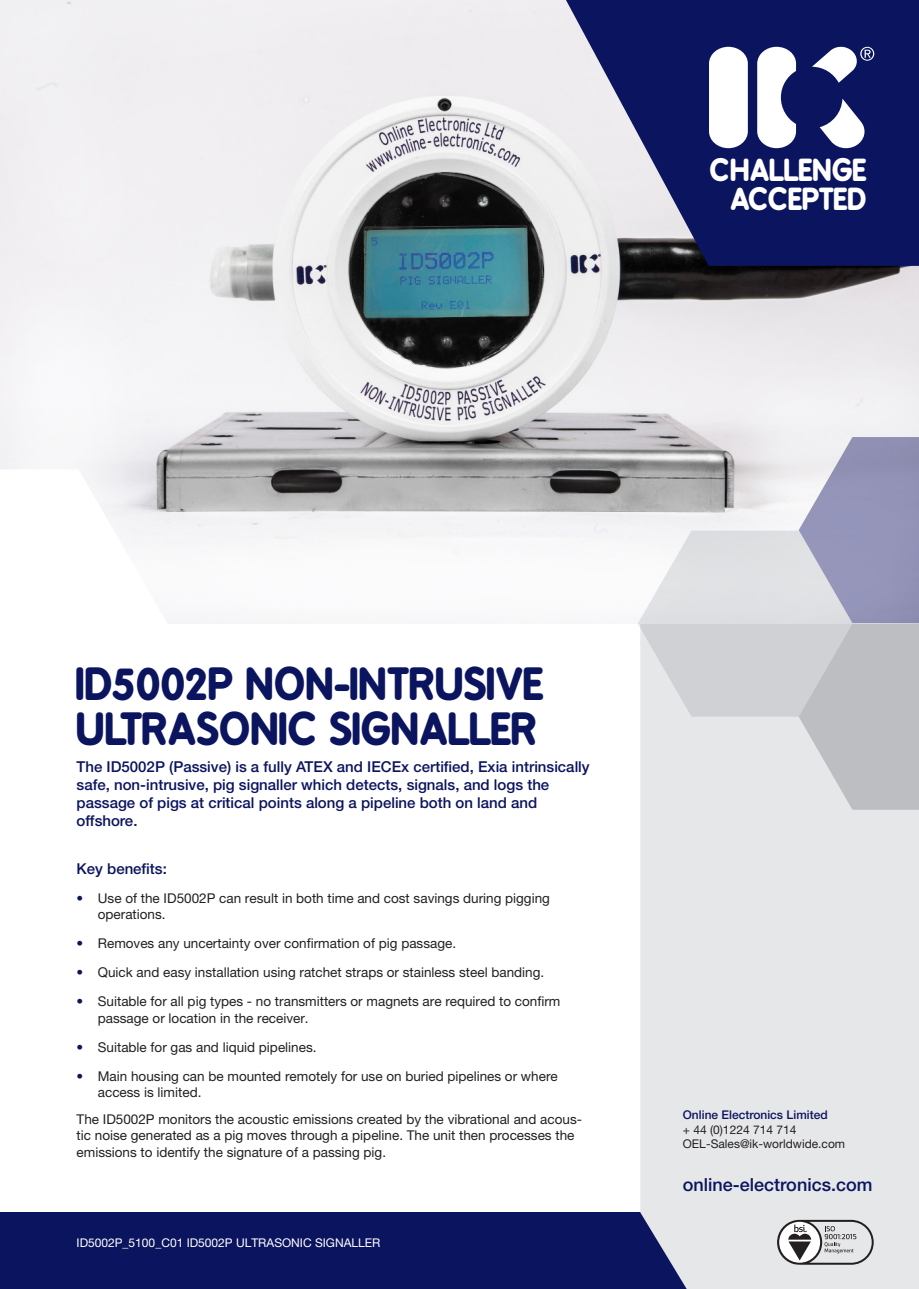
<style>
.page{position:relative;width:919px;height:1289px;background:#fff}
.page>*{position:absolute;margin:0;border:0;box-sizing:border-box;transform-origin:0 0}
.t1{font:700 42px/45px "B Preplay";color:#0b145e}
.t2{font:700 28.8px/28.8px "B Preplay";color:#fff;text-align:right}
.t3{font:500 18px "Helvetica Neue LT Pro";color:#0b145e}
.t4{font:500 15px/18px "Helvetica Neue LT Pro";color:#0b145e}
.t5{font:13.5px/16.2px "Helvetica Neue LT Pro";color:#231f20}
.t6{font:12px/14.4px "Helvetica Neue LT Pro";color:#231f20}
.t7{font:12px "Helvetica Neue LT Pro";color:#fff}
.s1{color:#0b145e}
.s2{font-weight:500;color:#0b145e}
</style>
<div class="page">
<div style="left:0;top:1212px;width:918px;height:76px;background:#0b145e"></div>
<div style="left:640px;top:809px;width:278px;height:479px;background:#e6e7e9"></div>
<img style="left:0;top:0;width:918px;height:623px">
<svg style="left:566px;top:0;width:352px;height:266px;background:#3c427a"></svg>
<svg style="left:709px;top:46px;width:165px;height:102px"></svg>
<svg style="left:637px;top:437px;width:281px;height:372px;background:#cacbd3"></svg>
<svg style="left:0;top:469px;width:168px;height:154px"></svg>
<svg style="left:777px;top:1219px;width:96px;height:45px;background:#bbbbbc"></svg>
<p class="t2" style="left:709px;top:156px;width:158px">CHALLENGE<br>ACCEPTED</p>
<p class="t1" style="left:77px;top:662px;width:468px">ID5002P NON-INTRUSIVE<br>ULTRASONIC SIGNALLER</p>
<p class="t4" style="left:77px;top:757px;width:514px">The ID5002P (Passive) is a fully ATEX and IECEx certified, Exia intrinsically safe, non-intrusive, pig signaller which detects, signals, and logs the passage of pigs at critical points along a pipeline both on land and offshore.</p>
<p class="t4" style="left:77px;top:859px;width:92px">Key benefits:</p>
<p class="t5" style="left:98px;top:890px;width:453px;text-indent:-21px"><span class="s1">•</span> Use of the ID5002P can result in both time and cost savings during pigging operations.</p>
<p class="t5" style="left:77px;top:935px;width:381px"><span class="s1">•</span> Removes any uncertainty over confirmation of pig passage.</p>
<p class="t5" style="left:77px;top:964px;width:469px"><span class="s1">•</span> Quick and easy installation using ratchet straps or stainless steel banding.</p>
<p class="t5" style="left:98px;top:993px;width:464px;text-indent:-21px"><span class="s1">•</span> Suitable for all pig types - no transmitters or magnets are required to confirm passage or location in the receiver.</p>
<p class="t5" style="left:77px;top:1038px;width:241px"><span class="s1">•</span> Suitable for gas and liquid pipelines.</p>
<p class="t5" style="left:98px;top:1067px;width:461px;text-indent:-21px"><span class="s1">•</span> Main housing can be mounted remotely for use on buried pipelines or where access is limited.</p>
<p class="t5" style="left:77px;top:1111px;width:507px">The ID5002P monitors the acoustic emissions created by the vibrational and acous&shy;tic noise generated as a pig moves through a pipeline. The unit then processes the emissions to identify the signature of a passing pig.</p>
<p class="t7" style="left:77px;top:1235px;width:305px">ID5002P_5100_C01 ID5002P ULTRASONIC SIGNALLER</p>
<p class="t6" style="left:682px;top:1107px;width:164px"><span class="s2">Online Electronics Limited<br></span>+ 44 (0)1224 714 714<br>OEL-Sales@ik-worldwide.com</p>
<p class="t3" style="left:682px;top:1173px;width:191px">online-electronics.com</p>
</div>
